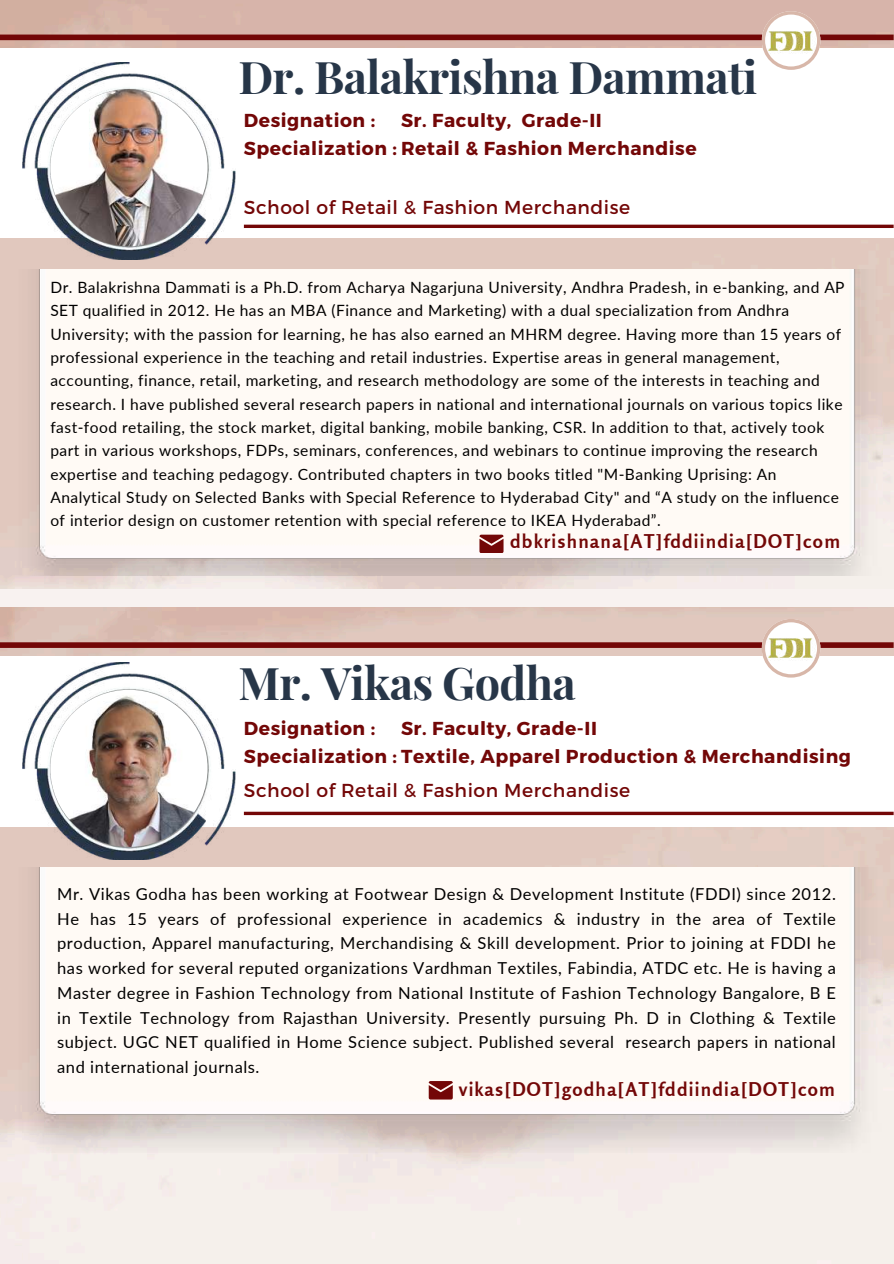
<style>
.page{position:relative;width:894px;height:1264px;background:#fff}
.page>*{position:absolute;margin:0;border:0;box-sizing:border-box;transform-origin:0 0}
.t1{font:700 45px "Playfair Display";letter-spacing:-.015em;color:#273648}
.t2{font:700 18.9px "Rosario";letter-spacing:.065em;color:#730707}
.t3{font:700 18.75px/28.2px "Montserrat";letter-spacing:.03em;color:#730707}
.t4{font:18.75px "Montserrat";letter-spacing:.03em;color:#730707}
.t5{font:16.5px/24.8px "Lato";letter-spacing:.035em;color:#000;text-align:justify}
.t6{font:15.6px/23.2px "Lato";letter-spacing:.03em;color:#000}
</style>
<div class="page">
<img style="left:0;top:0;width:893px;height:588px">
<div style="left:0;top:48px;width:893px;height:189px;background:#fff"></div>
<hr style="left:244px;top:225px;width:649px;height:3px;background:#730707">
<svg style="left:244px;top:811px;width:649px;height:4px;background:#8c3434"></svg>
<div style="left:0;top:35px;width:893px;height:5px;background:#730707"></div>
<div style="left:0;top:642px;width:893px;height:6px;background:#730707"></div>
<img style="left:22px;top:62px;width:213px;height:197px">
<img style="left:22px;top:663px;width:213px;height:197px">
<img style="left:50px;top:89px;width:157px;height:157px;border-radius:50%">
<img style="left:50px;top:689px;width:157px;height:158px;border-radius:50%">
<svg style="left:761px;top:11px;width:59px;height:59px"></svg>
<img style="left:764px;top:23px;width:51px;height:36px">
<svg style="left:761px;top:619px;width:59px;height:58px"></svg>
<img style="left:764px;top:630px;width:51px;height:36px">
<img style="left:0;top:269px;width:893px;height:306px">
<img style="left:0;top:867px;width:893px;height:285px">
<svg style="left:428px;top:1081px;width:24px;height:18px"></svg>
<svg style="left:479px;top:534px;width:24px;height:18px"></svg>
<h1 class="t1" style="left:238px;top:45px;width:520px">Dr. Balakrishna Dammati</h1>
<p class="t3" style="left:244px;top:105px;width:454px">Designation :<br>Specialization : Retail &amp; Fashion Merchandise</p>
<p class="t3" style="left:401px;top:105px;width:202px">Sr. Faculty, Grade-II</p>
<p class="t4" style="left:244px;top:195px;width:388px">School of Retail &amp; Fashion Merchandise</p>
<p class="t6" style="left:50px;top:275px;width:795px">Dr. Balakrishna Dammati is a Ph.D. from Acharya Nagarjuna University, Andhra Pradesh, in e-banking, and AP SET qualified in 2012. He has an MBA (Finance and Marketing) with a dual specialization from Andhra University; with the passion for learning, he has also earned an MHRM degree. Having more than 15 years of professional experience in the teaching and retail industries. Expertise areas in general management, accounting, finance, retail, marketing, and research methodology are some of the interests in teaching and research. I have published several research papers in national and international journals on various topics like fast-food retailing, the stock market, digital banking, mobile banking, CSR. In addition to that, actively took part in various workshops, FDPs, seminars, conferences, and webinars to continue improving the research expertise and teaching pedagogy. Contributed chapters in two books titled "M-Banking Uprising: An Analytical Study on Selected Banks with Special Reference to Hyderabad City" and “A study on the influence of interior design on customer retention with special reference to IKEA Hyderabad”.</p>
<p class="t2" style="left:510px;top:530px;width:331px">dbkrishnana[AT]fddiindia[DOT]com</p>
<h1 class="t1" style="left:238px;top:651px;width:339px">Mr. Vikas Godha</h1>
<p class="t3" style="left:244px;top:713px;width:608px">Designation :<br>Specialization : Textile, Apparel Production &amp; Merchandising</p>
<p class="t3" style="left:401px;top:713px;width:197px">Sr. Faculty, Grade-II</p>
<p class="t4" style="left:244px;top:777px;width:388px">School of Retail &amp; Fashion Merchandise</p>
<p class="t5" style="left:57px;top:881px;width:780px">Mr. Vikas Godha has been working at Footwear Design &amp; Development Institute (FDDI) since 2012.<br>He has 15 years of professional experience in academics &amp; industry in the area of Textile production, Apparel manufacturing, Merchandising &amp; Skill development. Prior to joining at FDDI he has worked for several reputed organizations Vardhman Textiles, Fabindia, ATDC etc. He is having a Master degree in Fashion Technology from National Institute of Fashion Technology Bangalore, B E in Textile Technology from Rajasthan University. Presently pursuing Ph. D in Clothing &amp; Textile subject. UGC NET qualified in Home Science subject. Published several research papers in national and international journals.</p>
<p class="t2" style="left:458px;top:1077px;width:377px">vikas[DOT]godha[AT]fddiindia[DOT]com</p>
</div>
